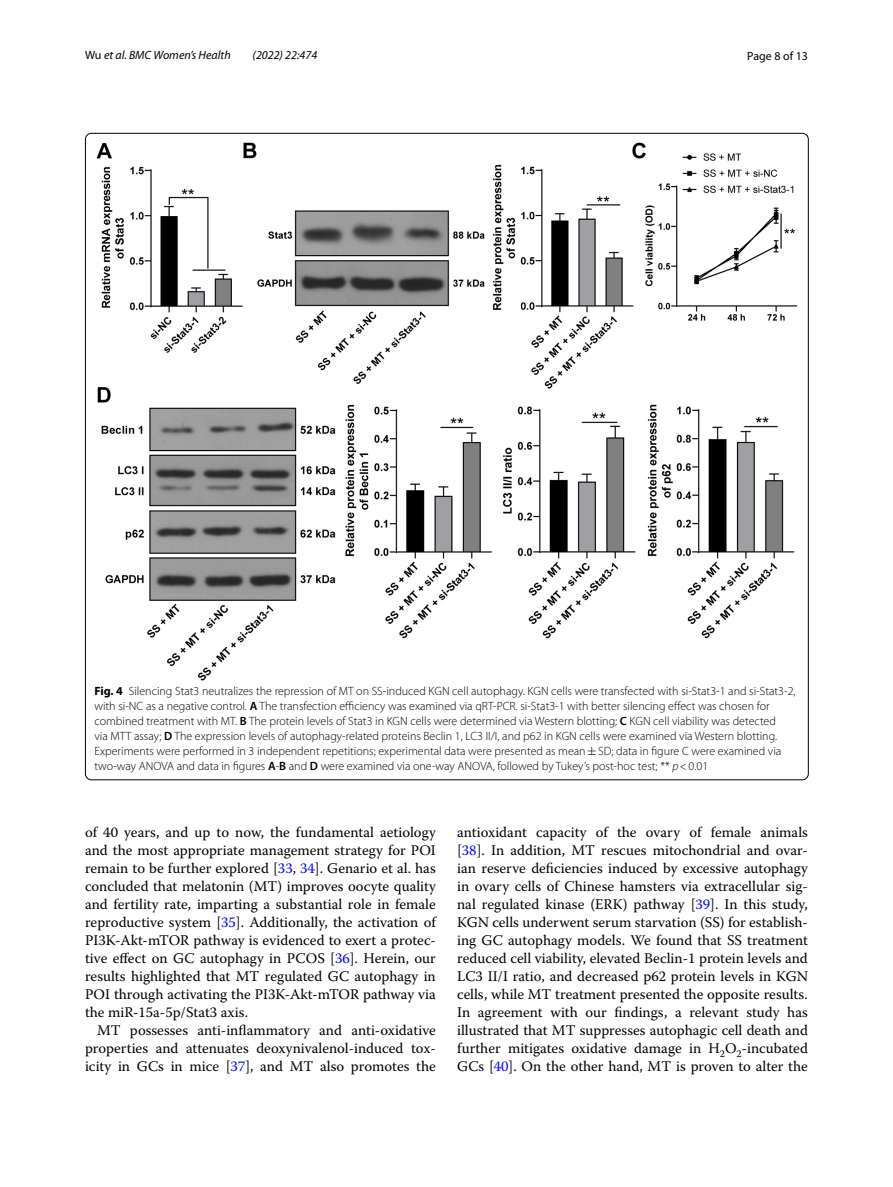
<style>
.page{position:relative;width:893px;height:1187px;background:#fff}
.page>*{position:absolute;margin:0;border:0;box-sizing:border-box;transform-origin:0 0}
.t1{font:14.7px/18px "Warnock Pro";color:#000;text-align:justify}
.t2{font:300 12px/15px "Myriad Pro";color:#000}
.t3{font:italic 12px "Myriad Pro";color:#000}
.t4{font:12px "Myriad Pro";color:#000}
.s1{font-style:normal}
.s2{font-weight:700}
.s3{font-weight:600}
.s4{font-family:"MTSY";font-weight:400}
.s5{font-style:italic}
.s6{color:#00f}
</style>
<div class="page">
<img style="left:97px;top:142px;width:700px;height:538px">
<p class="t3" style="left:85px;top:48px;width:147px"><span class="s1">Wu</span> et al. BMC Women’s Health</p>
<p class="t3" style="left:253px;top:48px;width:66px">(2022) 22:474</p>
<p class="t4" style="left:747px;top:48px;width:62px">Page 8 of 13</p>
<p class="t2" style="left:94px;top:684px;width:703px"><span class="s2">Fig. 4</span> Silencing Stat3 neutralizes the repression of MT on SS-induced KGN cell autophagy. KGN cells were transfected with si-Stat3-1 and si-Stat3-2, with si-NC as a negative control. <span class="s3">A</span> The transfection efficiency was examined via qRT-PCR. si-Stat3-1 with better silencing effect was chosen for combined treatment with MT. <span class="s3">B</span> The protein levels of Stat3 in KGN cells were determined via Western blotting; <span class="s3">C</span> KGN cell viability was detected<br>via MTT assay; <span class="s3">D</span> The expression levels of autophagy-related proteins Beclin 1, LC3 II/I, and p62 in KGN cells were examined via Western blotting.<br>Experiments were performed in 3 independent repetitions; experimental data were presented as mean<span class="s4">±</span>SD; data in figure C were examined via two-way ANOVA and data in figures <span class="s3">A</span>-<span class="s3">B</span> and <span class="s3">D</span> were examined via one-way ANOVA, followed by Tukey’s post-hoc test; ** <span class="s5">p</span>&lt;0.01</p>
<p class="t1" style="left:85px;top:822px;width:352px">of 40 years, and up to now, the fundamental aetiology and the most appropriate management strategy for POI remain to be further explored [<span class="s6">33</span>, <span class="s6">34</span>]. Genario et al. has concluded that melatonin (MT) improves oocyte quality and fertility rate, imparting a substantial role in female reproductive system [<span class="s6">35</span>]. Additionally, the activation of PI3K-Akt-mTOR pathway is evidenced to exert a protec&shy;tive effect on GC autophagy in PCOS [<span class="s6">36</span>]. Herein, our results highlighted that MT regulated GC autophagy in POI through activating the PI3K-Akt-mTOR pathway via the miR-15a-5p/Stat3 axis.</p>
<p class="t1" style="left:85px;top:1020px;width:352px;text-indent:12px">MT possesses anti-inflammatory and anti-oxidative properties and attenuates deoxynivalenol-induced tox&shy;icity in GCs in mice [<span class="s6">37</span>], and MT also promotes the</p>
<p class="t1" style="left:457px;top:822px;width:352px">antioxidant capacity of the ovary of female animals [<span class="s6">38</span>]. In addition, MT rescues mitochondrial and ovar&shy;ian reserve deficiencies induced by excessive autophagy in ovary cells of Chinese hamsters via extracellular sig&shy;nal regulated kinase (ERK) pathway [<span class="s6">39</span>]. In this study, KGN cells underwent serum starvation (SS) for establish&shy;ing GC autophagy models. We found that SS treatment reduced cell viability, elevated Beclin-1 protein levels and LC3 II/I ratio, and decreased p62 protein levels in KGN cells, while MT treatment presented the opposite results.<br>In agreement with our findings, a relevant study has illustrated that MT suppresses autophagic cell death and further mitigates oxidative damage in H<sub>2</sub>O<sub>2</sub>-incubated GCs [<span class="s6">40</span>]. On the other hand, MT is proven to alter the</p>
</div>
